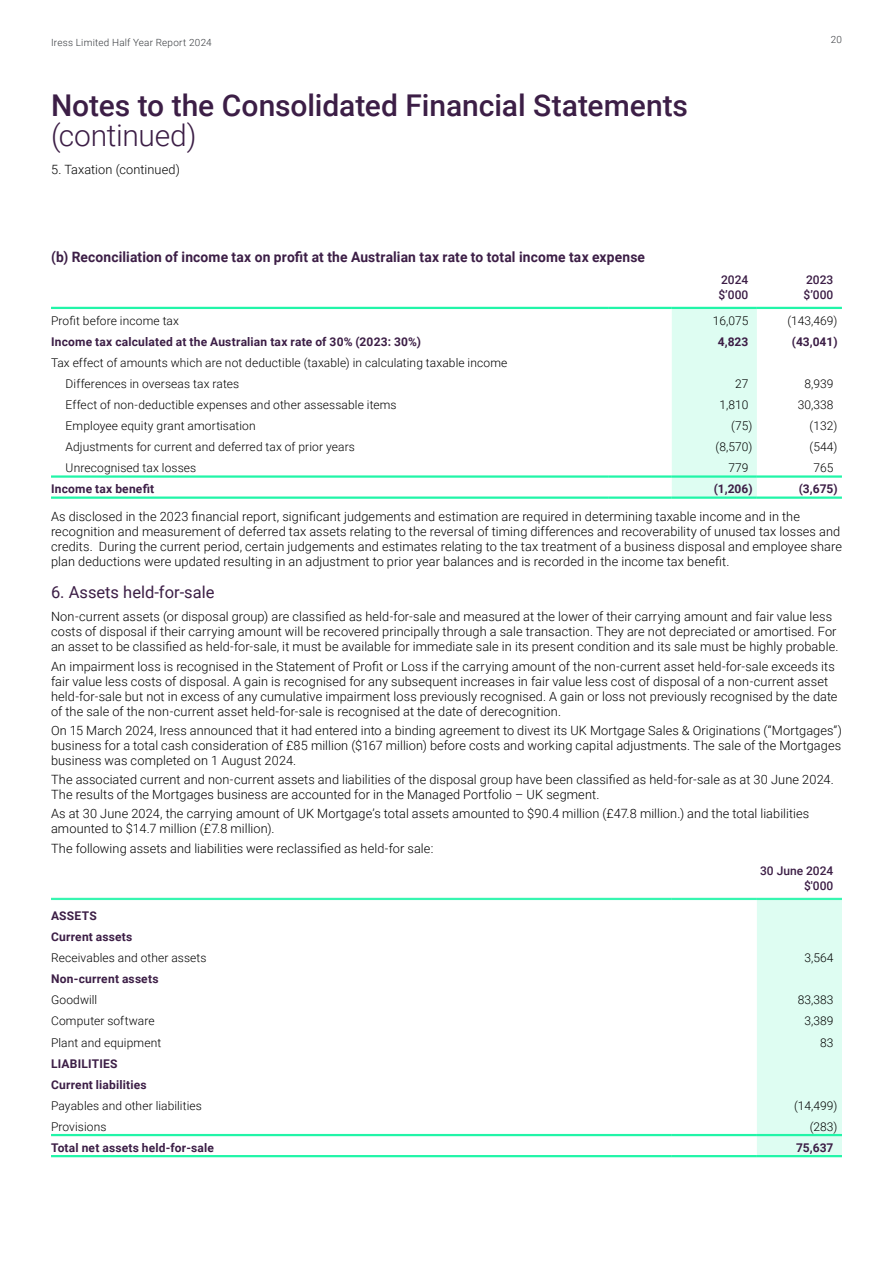
<style>
.page{position:relative;width:893px;height:1263px;background:#fff}
.page>*{position:absolute;margin:0;border:0;box-sizing:border-box;transform-origin:0 0}
.t1{font:500 30px "Roboto";letter-spacing:-.005em;color:#3c1e46}
.t2{font:300 30px "Roboto";letter-spacing:-.01em;color:#3c1e46}
.t3{font:16.5px "Roboto";color:#3c1e46}
.t4{font:700 14.25px "Roboto";letter-spacing:.01em;color:#3c1e46}
.t5{font:300 12.75px/15px "Roboto";letter-spacing:.005em;color:#000}
.t6{font:300 12px/21.1px "Roboto";letter-spacing:.01em;color:#000}
.t7{font:700 12px/21.1px "Roboto";letter-spacing:.015em;color:#3c1e46}
.t8{font:500 12px/15px "Roboto";color:#3c1e46}
.t9{font:300 9.9px "Roboto";letter-spacing:.025em;color:#373a3e}
</style>
<div class="page">
<svg style="left:51px;top:306px;width:791px;height:4px"></svg>
<div style="left:672px;top:309px;width:85px;height:187px;background:#defdf2"></div>
<hr style="left:51px;top:307px;width:557px;height:2px;background:#21f5a8">
<hr style="left:608px;top:307px;width:64px;height:2px;background:#21f5a8">
<hr style="left:672px;top:307px;width:85px;height:2px;background:#21f5a8">
<hr style="left:757px;top:307px;width:85px;height:2px;background:#21f5a8">
<hr style="left:51px;top:475px;width:557px;height:3px;background:#21f5a8">
<hr style="left:608px;top:475px;width:64px;height:3px;background:#21f5a8">
<hr style="left:672px;top:475px;width:85px;height:3px;background:#21f5a8">
<hr style="left:757px;top:475px;width:85px;height:3px;background:#21f5a8">
<hr style="left:51px;top:496px;width:557px;height:3px;background:#21f5a8">
<hr style="left:608px;top:496px;width:64px;height:3px;background:#21f5a8">
<hr style="left:672px;top:496px;width:85px;height:3px;background:#21f5a8">
<hr style="left:757px;top:496px;width:85px;height:3px;background:#21f5a8">
<div style="left:757px;top:900px;width:85px;height:255px;background:#defdf2"></div>
<hr style="left:51px;top:1134px;width:621px;height:2px;background:#21f5a8">
<hr style="left:672px;top:1134px;width:85px;height:2px;background:#21f5a8">
<hr style="left:757px;top:1134px;width:85px;height:2px;background:#21f5a8">
<hr style="left:51px;top:1155px;width:621px;height:2px;background:#21f5a8">
<hr style="left:672px;top:1155px;width:85px;height:2px;background:#21f5a8">
<hr style="left:757px;top:1155px;width:85px;height:2px;background:#21f5a8">
<hr style="left:51px;top:898px;width:621px;height:2px;background:#37f6b1">
<hr style="left:672px;top:898px;width:85px;height:2px;background:#37f6b1">
<hr style="left:757px;top:898px;width:85px;height:2px;background:#37f6b1">
<p class="t9" style="left:51px;top:36px;width:162px">Iress Limited Half Year Report 2024</p>
<p class="t9" style="left:831px;top:32px;width:13px">20</p>
<h1 class="t1" style="left:51px;top:85px;width:639px">Notes to the Consolidated Financial Statements</h1>
<h1 class="t2" style="left:51px;top:115px;width:147px">(continued)</h1>
<p class="t5" style="left:51px;top:162px;width:130px">5. Taxation (continued)</p>
<p class="t4" style="left:51px;top:246px;width:595px">(b) Reconciliation of income tax on profit at the Australian tax rate to total income tax expense</p>
<p class="t8" style="left:718px;top:272px;width:31px">2024 $’000</p>
<p class="t8" style="left:803px;top:272px;width:31px">2023 $’000</p>
<p class="t6" style="left:51px;top:309px;width:130px">Profit before income tax</p>
<p class="t6" style="left:713px;top:309px;width:37px">16,075</p>
<p class="t6" style="left:787px;top:309px;width:51px">(143,469)</p>
<p class="t7" style="left:51px;top:331px;width:371px">Income tax calculated at the Australian tax rate of 30% (2023: 30%)</p>
<p class="t7" style="left:718px;top:331px;width:32px">4,823</p>
<p class="t7" style="left:792px;top:331px;width:47px">(43,041)</p>
<p class="t6" style="left:66px;top:352px;width:443px;text-indent:-15px">Tax effect of amounts which are not deductible (taxable) in calculating taxable income<br>Differences in overseas tax rates</p>
<p class="t6" style="left:735px;top:373px;width:15px">27</p>
<p class="t6" style="left:804px;top:373px;width:30px">8,939</p>
<p class="t6" style="left:66px;top:394px;width:332px">Effect of non-deductible expenses and other assessable items</p>
<p class="t6" style="left:719px;top:394px;width:30px">1,810</p>
<p class="t6" style="left:798px;top:394px;width:37px">30,338</p>
<p class="t6" style="left:66px;top:415px;width:192px">Employee equity grant amortisation</p>
<p class="t6" style="left:731px;top:415px;width:23px">(75)</p>
<p class="t6" style="left:810px;top:415px;width:29px">(132)</p>
<p class="t6" style="left:66px;top:436px;width:291px">Adjustments for current and deferred tax of prior years</p>
<p class="t6" style="left:716px;top:436px;width:38px">(8,570)</p>
<p class="t6" style="left:810px;top:436px;width:29px">(544)</p>
<p class="t6" style="left:66px;top:457px;width:132px">Unrecognised tax losses</p>
<p class="t6" style="left:728px;top:457px;width:21px">779</p>
<p class="t6" style="left:813px;top:457px;width:21px">765</p>
<p class="t7" style="left:51px;top:478px;width:105px">Income tax benefit</p>
<p class="t7" style="left:714px;top:478px;width:40px">(1,206)</p>
<p class="t7" style="left:799px;top:478px;width:40px">(3,675)</p>
<p class="t5" style="left:51px;top:508px;width:792px">As disclosed in the 2023 financial report, significant judgements and estimation are required in determining taxable income and in the recognition and measurement of deferred tax assets relating to the reversal of timing differences and recoverability of unused tax losses and credits. During the current period, certain judgements and estimates relating to the tax treatment of a business disposal and employee share plan deductions were updated resulting in an adjustment to prior year balances and is recorded in the income tax benefit.</p>
<p class="t3" style="left:51px;top:580px;width:165px">6. Assets held-for-sale</p>
<p class="t5" style="left:51px;top:609px;width:789px">Non-current assets (or disposal group) are classified as held-for-sale and measured at the lower of their carrying amount and fair value less costs of disposal if their carrying amount will be recovered principally through a sale transaction. They are not depreciated or amortised. For an asset to be classified as held-for-sale, it must be available for immediate sale in its present condition and its sale must be highly probable.</p>
<p class="t5" style="left:51px;top:658px;width:788px">An impairment loss is recognised in the Statement of Profit or Loss if the carrying amount of the non-current asset held-for-sale exceeds its fair value less costs of disposal. A gain is recognised for any subsequent increases in fair value less cost of disposal of a non-current asset held-for-sale but not in excess of any cumulative impairment loss previously recognised. A gain or loss not previously recognised by the date of the sale of the non-current asset held-for-sale is recognised at the date of derecognition.</p>
<p class="t5" style="left:51px;top:722px;width:792px;text-align:justify">On 15 March 2024, Iress announced that it had entered into a binding agreement to divest its UK Mortgage Sales &amp; Originations (“Mortgages”) business for a total cash consideration of £85 million ($167 million) before costs and working capital adjustments. The sale of the Mortgages business was completed on 1 August 2024.</p>
<p class="t5" style="left:51px;top:771px;width:784px">The associated current and non-current assets and liabilities of the disposal group have been classified as held-for-sale as at 30 June 2024.<br>The results of the Mortgages business are accounted for in the Managed Portfolio – UK segment.</p>
<p class="t5" style="left:51px;top:806px;width:760px">As at 30 June 2024, the carrying amount of UK Mortgage’s total assets amounted to $90.4 million (£47.8 million.) and the total liabilities amounted to $14.7 million (£7.8 million).</p>
<p class="t5" style="left:51px;top:840px;width:384px">The following assets and liabilities were reclassified as held-for sale:</p>
<p class="t8" style="left:760px;top:863px;width:75px;text-align:right">30 June 2024 $'000</p>
<p class="t7" style="left:51px;top:905px;width:83px">ASSETS<br>Current assets</p>
<p class="t6" style="left:51px;top:947px;width:157px">Receivables and other assets</p>
<p class="t6" style="left:804px;top:947px;width:30px">3,564</p>
<p class="t7" style="left:51px;top:968px;width:109px">Non-current assets</p>
<p class="t6" style="left:51px;top:989px;width:48px">Goodwill</p>
<p class="t6" style="left:798px;top:989px;width:37px">83,383</p>
<p class="t6" style="left:51px;top:1010px;width:105px">Computer software</p>
<p class="t6" style="left:804px;top:1010px;width:30px">3,389</p>
<p class="t6" style="left:51px;top:1031px;width:112px">Plant and equipment</p>
<p class="t6" style="left:820px;top:1031px;width:15px">83</p>
<p class="t7" style="left:51px;top:1052px;width:97px">LIABILITIES<br>Current liabilities</p>
<p class="t6" style="left:51px;top:1094px;width:152px">Payables and other liabilities</p>
<p class="t6" style="left:794px;top:1094px;width:45px">(14,499)</p>
<p class="t6" style="left:51px;top:1115px;width:57px">Provisions</p>
<p class="t6" style="left:810px;top:1115px;width:29px">(283)</p>
<p class="t7" style="left:51px;top:1137px;width:165px">Total net assets held-for-sale</p>
<p class="t7" style="left:796px;top:1137px;width:39px">75,637</p>
</div>
